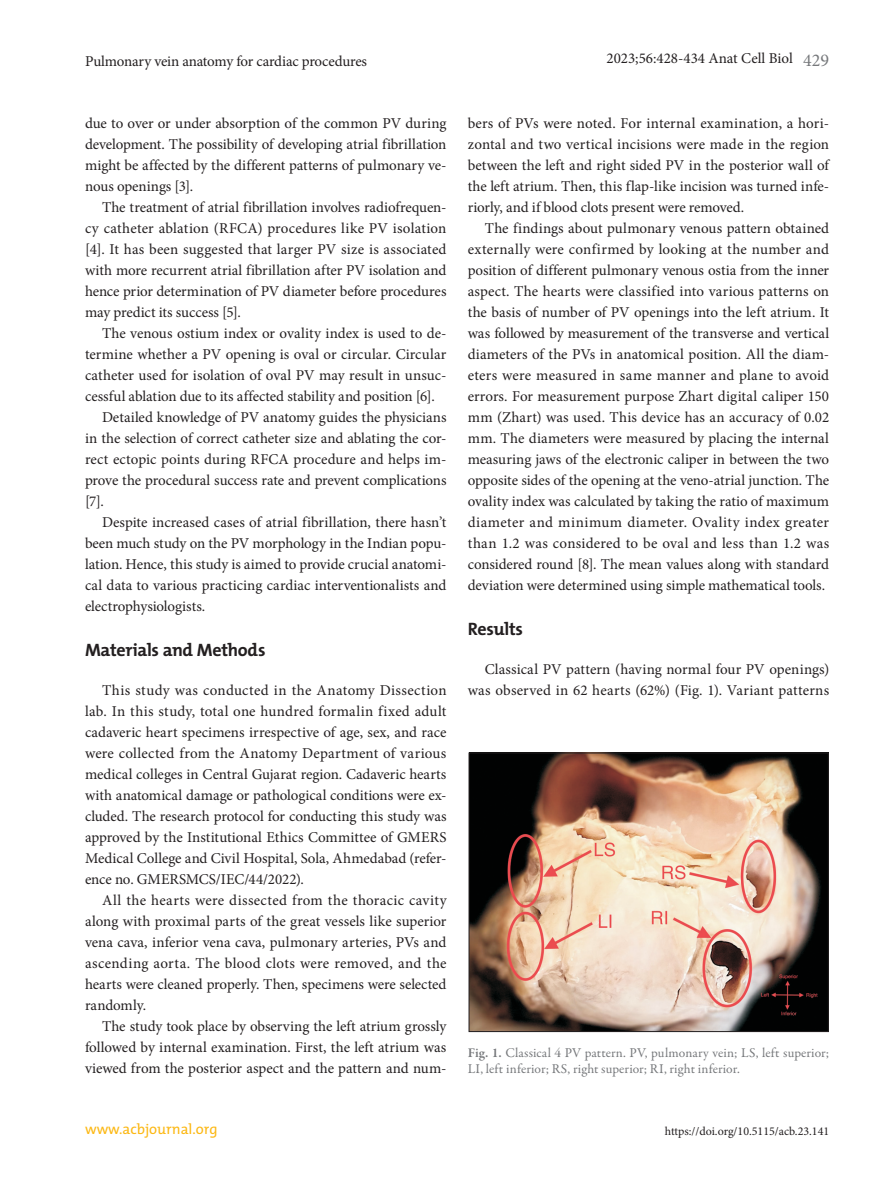
<style>
.page{position:relative;width:893px;height:1191px;background:#fff}
.page>*{position:absolute;margin:0;border:0;box-sizing:border-box;transform-origin:0 0}
.t1{font:700 18px "The Mix";letter-spacing:-.015em;color:#231f20}
.t2{font:15px/21px "Minion Pro";color:#231f20;text-align:right}
.t3{font:15px "Minion Pro";letter-spacing:.02em;color:#231f20}
.t4{font:15px "Minion Pro";letter-spacing:.025em;color:#231f20}
.t5{font:15px "Minion Pro";letter-spacing:.03em;color:#231f20}
.t6{font:14.7px "The Mix";color:#fcb814}
.t7{font:13.5px/16.2px "Garamond Premr Pro";letter-spacing:.01em;color:#76787b}
.t8{font:12px "Minion Pro";color:#231f20}
.s1{font-size:18px;color:#76787b}
.s2{font-weight:600}
</style>
<div class="page">
<img style="left:471px;top:754px;width:356px;height:275px">
<div style="left:469px;top:752px;width:360px;height:279px;border:1px solid #231f20"></div>
<p class="t2" style="left:85px;top:50px;width:284px">Pulmonary vein anatomy for cardiac procedures</p>
<p class="t2" style="left:606px;top:48px;width:224px">2023;56:428-434 Anat Cell Biol <span class="s1">429</span></p>
<p class="t2" style="left:85px;top:113px;width:363px">due to over or under absorption of the common PV during</p>
<p class="t2" style="left:85px;top:134px;width:363px">development. The possibility of developing atrial fibrillation</p>
<p class="t2" style="left:85px;top:155px;width:363px">might be affected by the different patterns of pulmonary ve-</p>
<p class="t2" style="left:85px;top:176px;width:110px">nous openings [3].</p>
<p class="t2" style="left:102px;top:197px;width:346px">The treatment of atrial fibrillation involves radiofrequen-</p>
<p class="t2" style="left:85px;top:218px;width:363px">cy catheter ablation (RFCA) procedures like PV isolation</p>
<p class="t2" style="left:85px;top:239px;width:363px">[4]. It has been suggested that larger PV size is associated</p>
<p class="t2" style="left:85px;top:260px;width:363px">with more recurrent atrial fibrillation after PV isolation and</p>
<p class="t2" style="left:85px;top:281px;width:363px">hence prior determination of PV diameter before procedures</p>
<p class="t2" style="left:85px;top:302px;width:157px">may predict its success [5].</p>
<p class="t2" style="left:102px;top:323px;width:346px">The venous ostium index or ovality index is used to de-</p>
<p class="t2" style="left:85px;top:344px;width:363px">termine whether a PV opening is oval or circular. Circular</p>
<p class="t2" style="left:85px;top:365px;width:363px">catheter used for isolation of oval PV may result in unsuc-</p>
<p class="t2" style="left:85px;top:386px;width:351px">cessful ablation due to its affected stability and position [6].</p>
<p class="t2" style="left:102px;top:407px;width:346px">Detailed knowledge of PV anatomy guides the physicians</p>
<p class="t2" style="left:85px;top:428px;width:363px">in the selection of correct catheter size and ablating the cor-</p>
<p class="t2" style="left:85px;top:449px;width:363px">rect ectopic points during RFCA procedure and helps im-</p>
<p class="t2" style="left:85px;top:470px;width:363px">prove the procedural success rate and prevent complications</p>
<p class="t2" style="left:85px;top:491px;width:20px">[7].</p>
<p class="t2" style="left:102px;top:512px;width:346px">Despite increased cases of atrial fibrillation, there hasn’t</p>
<p class="t2" style="left:85px;top:533px;width:363px">been much study on the PV morphology in the Indian popu-</p>
<p class="t2" style="left:85px;top:554px;width:363px">lation. Hence, this study is aimed to provide crucial anatomi-</p>
<p class="t2" style="left:85px;top:575px;width:363px">cal data to various practicing cardiac interventionalists and</p>
<p class="t2" style="left:85px;top:596px;width:122px">electrophysiologists.</p>
<p class="t1" style="left:85px;top:635px;width:182px">Materials and Methods</p>
<p class="t4" style="left:102px;top:680px;width:346px">This study was conducted in the Anatomy Dissection</p>
<p class="t2" style="left:85px;top:701px;width:363px">lab. In this study, total one hundred formalin fixed adult</p>
<p class="t2" style="left:85px;top:722px;width:363px">cadaveric heart specimens irrespective of age, sex, and race</p>
<p class="t2" style="left:85px;top:743px;width:363px">were collected from the Anatomy Department of various</p>
<p class="t2" style="left:85px;top:764px;width:363px">medical colleges in Central Gujarat region. Cadaveric hearts</p>
<p class="t2" style="left:85px;top:785px;width:363px">with anatomical damage or pathological conditions were ex-</p>
<p class="t2" style="left:85px;top:806px;width:363px">cluded. The research protocol for conducting this study was</p>
<p class="t2" style="left:85px;top:827px;width:363px">approved by the Institutional Ethics Committee of GMERS</p>
<p class="t2" style="left:85px;top:848px;width:363px">Medical College and Civil Hospital, Sola, Ahmedabad (refer-</p>
<p class="t2" style="left:85px;top:869px;width:220px">ence no. GMERSMCS/IEC/44/2022).</p>
<p class="t4" style="left:102px;top:890px;width:346px">All the hearts were dissected from the thoracic cavity</p>
<p class="t2" style="left:85px;top:911px;width:363px">along with proximal parts of the great vessels like superior</p>
<p class="t2" style="left:85px;top:932px;width:363px">vena cava, inferior vena cava, pulmonary arteries, PVs and</p>
<p class="t3" style="left:85px;top:953px;width:363px">ascending aorta. The blood clots were removed, and the</p>
<p class="t2" style="left:85px;top:974px;width:363px">hearts were cleaned properly. Then, specimens were selected</p>
<p class="t2" style="left:85px;top:995px;width:63px">randomly.</p>
<p class="t2" style="left:102px;top:1016px;width:346px">The study took place by observing the left atrium grossly</p>
<p class="t2" style="left:85px;top:1037px;width:363px">followed by internal examination. First, the left atrium was</p>
<p class="t2" style="left:85px;top:1058px;width:363px">viewed from the posterior aspect and the pattern and num-</p>
<p class="t2" style="left:468px;top:113px;width:363px">bers of PVs were noted. For internal examination, a hori-</p>
<p class="t2" style="left:468px;top:134px;width:363px">zontal and two vertical incisions were made in the region</p>
<p class="t2" style="left:468px;top:155px;width:363px">between the left and right sided PV in the posterior wall of</p>
<p class="t2" style="left:468px;top:176px;width:363px">the left atrium. Then, this flap-like incision was turned infe-</p>
<p class="t2" style="left:468px;top:197px;width:278px">riorly, and if blood clots present were removed.</p>
<p class="t2" style="left:485px;top:218px;width:346px">The findings about pulmonary venous pattern obtained</p>
<p class="t2" style="left:468px;top:239px;width:363px">externally were confirmed by looking at the number and</p>
<p class="t2" style="left:468px;top:260px;width:363px">position of different pulmonary venous ostia from the inner</p>
<p class="t2" style="left:468px;top:281px;width:363px">aspect. The hearts were classified into various patterns on</p>
<p class="t2" style="left:468px;top:302px;width:363px">the basis of number of PV openings into the left atrium. It</p>
<p class="t2" style="left:468px;top:323px;width:363px">was followed by measurement of the transverse and vertical</p>
<p class="t2" style="left:468px;top:344px;width:363px">diameters of the PVs in anatomical position. All the diam-</p>
<p class="t2" style="left:468px;top:365px;width:363px">eters were measured in same manner and plane to avoid</p>
<p class="t2" style="left:468px;top:386px;width:363px">errors. For measurement purpose Zhart digital caliper 150</p>
<p class="t2" style="left:468px;top:407px;width:363px">mm (Zhart) was used. This device has an accuracy of 0.02</p>
<p class="t2" style="left:468px;top:428px;width:363px">mm. The diameters were measured by placing the internal</p>
<p class="t2" style="left:468px;top:449px;width:363px">measuring jaws of the electronic caliper in between the two</p>
<p class="t2" style="left:468px;top:470px;width:363px">opposite sides of the opening at the veno-atrial junction. The</p>
<p class="t2" style="left:468px;top:491px;width:363px">ovality index was calculated by taking the ratio of maximum</p>
<p class="t5" style="left:468px;top:512px;width:363px">diameter and minimum diameter. Ovality index greater</p>
<p class="t3" style="left:468px;top:533px;width:363px">than 1.2 was considered to be oval and less than 1.2 was</p>
<p class="t2" style="left:468px;top:554px;width:363px">considered round [8]. The mean values along with standard</p>
<p class="t2" style="left:468px;top:575px;width:359px">deviation were determined using simple mathematical tools.</p>
<p class="t1" style="left:468px;top:614px;width:57px">Results</p>
<p class="t2" style="left:468px;top:659px;width:363px">Classical PV pattern (having normal four PV openings) was observed in 62 hearts (62%) (Fig. 1). Variant patterns</p>
<p class="t7" style="left:468px;top:1045px;width:363px"><span class="s2">Fig. 1.</span> Classical 4 PV pattern. PV, pulmonary vein; LS, left superior;<br>LI, left inferior; RS, right superior; RI, right inferior.</p>
<p class="t6" style="left:85px;top:1117px;width:134px">www.acbjournal.org</p>
<p class="t8" style="left:665px;top:1123px;width:166px">https://doi.org/10.5115/acb.23.141</p>
</div>
